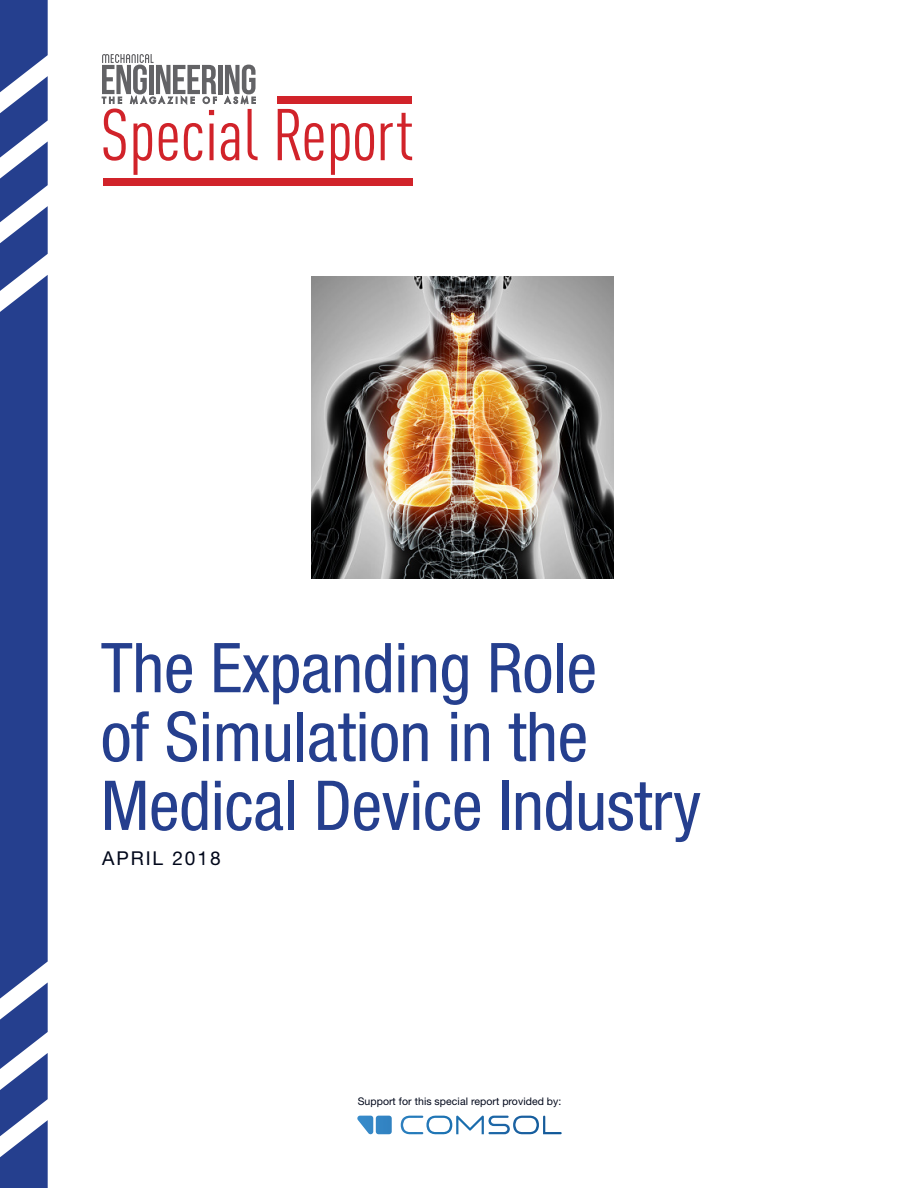
<style>
.page{position:relative;width:918px;height:1188px;background:#fff}
.page>*{position:absolute;margin:0;border:0;box-sizing:border-box;transform-origin:0 0}
.t1{font:condensed 68.85px/68.8px "Helvetica Neue LT Std";letter-spacing:-.005em;color:#253f8e}
.t2{font:19.2px "Helvetica Neue LT Std";letter-spacing:.1em;color:#01071a}
.t3{font:10.5px "Helvetica Neue LT Std";letter-spacing:.005em;color:#01071a}
</style>
<div class="page">
<svg style="left:0;top:0;width:48px;height:1188px;background:#3f569b"></svg>
<img style="left:312px;top:277px;width:302px;height:302px">
<svg style="left:278px;top:109px;width:46px;height:52px"></svg>
<svg style="left:331px;top:123px;width:43px;height:52px"></svg>
<svg style="left:381px;top:113px;width:31px;height:47px"></svg>
<div style="left:103px;top:178px;width:309px;height:8px;background:#d1232a"></div>
<div style="left:278px;top:97px;width:134px;height:7px;background:#d1232a"></div>
<svg style="left:102px;top:54px;width:156px;height:121px"></svg>
<svg style="left:357px;top:1115px;width:205px;height:20px"></svg>
<p class="t1" style="left:101px;top:633px;width:602px">The Expanding Role<br>of Simulation in the<br>Medical Device Industry</p>
<p class="t2" style="left:102px;top:847px;width:120px">APRIL 2018</p>
<p class="t3" style="left:358px;top:1095px;width:205px">Support for this special report provided by:</p>
</div>
